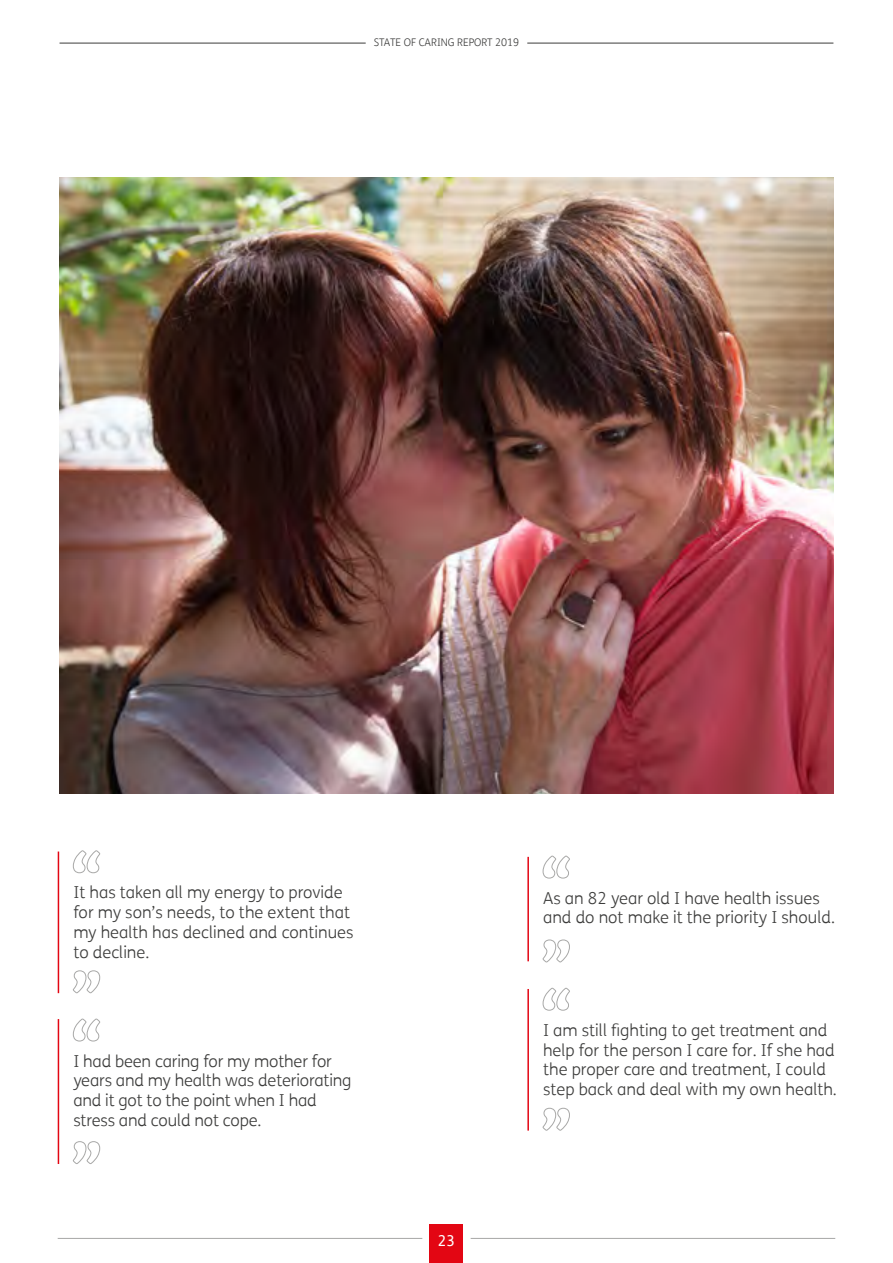
<style>
.page{position:relative;width:893px;height:1263px;background:#fff}
.page>*{position:absolute;margin:0;border:0;box-sizing:border-box;transform-origin:0 0}
.t1{font:300 16.5px/19.8px "FS Me";color:#3c3c3b}
.t2{font:15px "FS Me";color:#fff}
.t3{font:300 10.5px "FS Me";color:#3c3c3b}
</style>
<div class="page">
<svg style="left:542px;top:987px;width:28px;height:24px"></svg>
<hr style="left:527px;top:989px;width:2px;height:141px;background:#e30613">
<svg style="left:542px;top:1107px;width:28px;height:24px"></svg>
<svg style="left:73px;top:1018px;width:28px;height:24px"></svg>
<svg style="left:72px;top:1141px;width:28px;height:23px"></svg>
<hr style="left:58px;top:1019px;width:1px;height:145px;background:#e30613">
<img style="left:60px;top:177px;width:773px;height:616px">
<svg style="left:542px;top:855px;width:28px;height:24px"></svg>
<hr style="left:527px;top:857px;width:2px;height:104px;background:#e30613">
<svg style="left:542px;top:939px;width:28px;height:24px"></svg>
<svg style="left:73px;top:850px;width:28px;height:23px"></svg>
<hr style="left:58px;top:851px;width:1px;height:142px;background:#e30613">
<svg style="left:72px;top:970px;width:28px;height:23px"></svg>
<div style="left:430px;top:1224px;width:33px;height:39px;background:#e30613"></div>
<hr style="left:58px;top:1238px;width:364px;height:1px;background:#a8a8a7">
<hr style="left:471px;top:1238px;width:364px;height:1px;background:#a8a8a7">
<hr style="left:60px;top:43px;width:306px;height:1px;background:#3c3c3b">
<hr style="left:527px;top:43px;width:306px;height:1px;background:#3c3c3b">
<p class="t3" style="left:374px;top:35px;width:147px">STATE OF CARING REPORT 2019</p>
<p class="t1" style="left:73px;top:882px;width:282px">It has taken all my energy to provide for my son’s needs, to the extent that my health has declined and continues to decline.</p>
<p class="t1" style="left:73px;top:1050px;width:280px">I had been caring for my mother for years and my health was deteriorating and it got to the point when I had stress and could not cope.</p>
<p class="t2" style="left:438px;top:1230px;width:19px">23</p>
<p class="t1" style="left:543px;top:887px;width:293px">As an 82 year old I have health issues and do not make it the priority I should.</p>
<p class="t1" style="left:543px;top:1019px;width:295px">I am still fighting to get treatment and help for the person I care for. If she had the proper care and treatment, I could step back and deal with my own health.</p>
</div>
